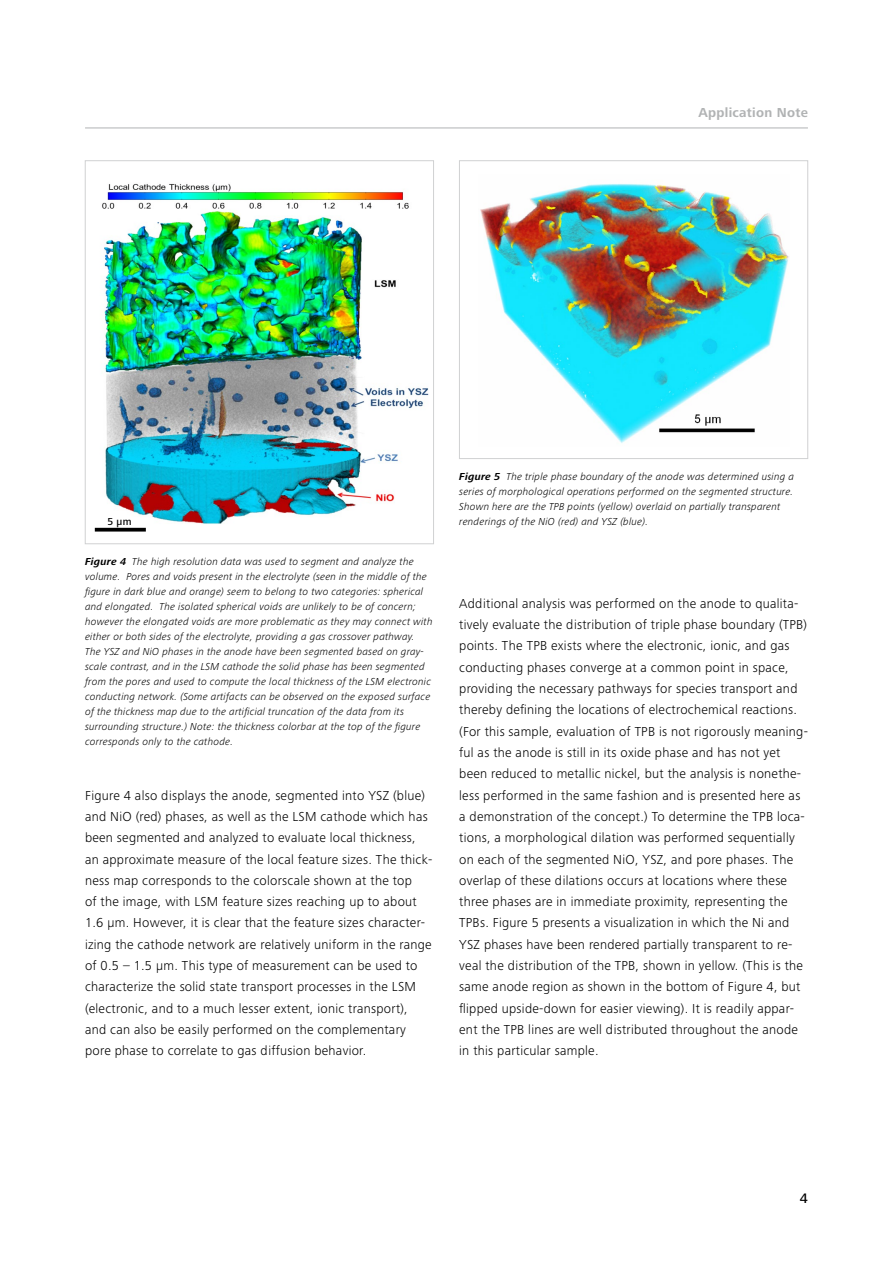
<style>
.page{position:relative;width:893px;height:1263px;background:#fff}
.page>*{position:absolute;margin:0;border:0;box-sizing:border-box;transform-origin:0 0}
.t1{font:500 14.25px "Zeiss Frutiger Next Pro";color:#000}
.copy_9_lt{font:300 13.5px/21.3px "Zeiss Frutiger Next Pro";letter-spacing:.02em;color:#000}
.t2{font:700 13.5px "Zeiss Frutiger Next Pro";letter-spacing:.02em;color:#b1b3b4}
.caption_7_lt_it{font:italic 300 10.5px/15px "Zeiss Frutiger Next Pro";letter-spacing:.02em;color:#000}
.copy_9_lt-2{font:500 10.5px "Zeiss Frutiger Next Pro";color:#000}
.s1{font-weight:700}
</style>
<div class="page">
<hr style="left:85px;top:128px;width:723px;height:1px;background:#b1b3b4">
<img style="left:94px;top:183px;width:335px;height:349px">
<div style="left:85px;top:160px;width:349px;height:384px;border:1px solid #d0d1d2"></div>
<img style="left:480px;top:184px;width:309px;height:259px">
<div style="left:459px;top:160px;width:349px;height:299px;border:1px solid #d0d1d2"></div>
<hr style="left:95px;top:528px;width:51px;height:3px;background:#000">
<p class="t2" style="left:699px;top:105px;width:111px">Application Note</p>
<p class="copy_9_lt-2" style="left:107px;top:515px;width:26px">5 µm</p>
<p class="caption_7_lt_it" style="left:85px;top:554px;width:349px"><span class="s1">Figure 4</span> The high resolution data was used to segment and analyze the volume. Pores and voids present in the electrolyte (seen in the middle of the figure in dark blue and orange) seem to belong to two categories: spherical and elongated. The isolated spherical voids are unlikely to be of concern; however the elongated voids are more problematic as they may connect with either or both sides of the electrolyte, providing a gas crossover pathway.<br>The YSZ and NiO phases in the anode have been segmented based on gray&shy;scale contrast, and in the LSM cathode the solid phase has been segmented from the pores and used to compute the local thickness of the LSM electronic conducting network. (Some artifacts can be observed on the exposed surface of the thickness map due to the artificial truncation of the data from its surrounding structure.) Note: the thickness colorbar at the top of the figure corresponds only to the cathode.</p>
<p class="copy_9_lt" style="left:85px;top:784px;width:349px">Figure 4 also displays the anode, segmented into YSZ (blue) and NiO (red) phases, as well as the LSM cathode which has been segmented and analyzed to evaluate local thickness, an approximate measure of the local feature sizes. The thick&shy;ness map corresponds to the colorscale shown at the top<br>of the image, with LSM feature sizes reaching up to about 1.6 μm. However, it is clear that the feature sizes character&shy;izing the cathode network are relatively uniform in the range of 0.5 – 1.5 μm. This type of measurement can be used to characterize the solid state transport processes in the LSM (electronic, and to a much lesser extent, ionic transport), and can also be easily performed on the complementary pore phase to correlate to gas diffusion behavior.</p>
<p class="caption_7_lt_it" style="left:459px;top:469px;width:336px"><span class="s1">Figure 5</span> The triple phase boundary of the anode was determined using a series of morphological operations performed on the segmented structure.<br>Shown here are the TPB points (yellow) overlaid on partially transparent renderings of the NiO (red) and YSZ (blue).</p>
<p class="copy_9_lt" style="left:459px;top:593px;width:350px">Additional analysis was performed on the anode to qualita&shy;tively evaluate the distribution of triple phase boundary (TPB) points. The TPB exists where the electronic, ionic, and gas conducting phases converge at a common point in space, providing the necessary pathways for species transport and thereby defining the locations of electrochemical reactions. (For this sample, evaluation of TPB is not rigorously meaning&shy;ful as the anode is still in its oxide phase and has not yet been reduced to metallic nickel, but the analysis is nonethe&shy;less performed in the same fashion and is presented here as a demonstration of the concept.) To determine the TPB loca&shy;tions, a morphological dilation was performed sequentially on each of the segmented NiO, YSZ, and pore phases. The overlap of these dilations occurs at locations where these three phases are in immediate proximity, representing the TPBs. Figure 5 presents a visualization in which the Ni and YSZ phases have been rendered partially transparent to re&shy;veal the distribution of the TPB, shown in yellow. (This is the same anode region as shown in the bottom of Figure 4, but flipped upside-down for easier viewing). It is readily appar&shy;ent the TPB lines are well distributed throughout the anode in this particular sample.</p>
<p class="t1" style="left:800px;top:1190px;width:10px">4</p>
</div>
